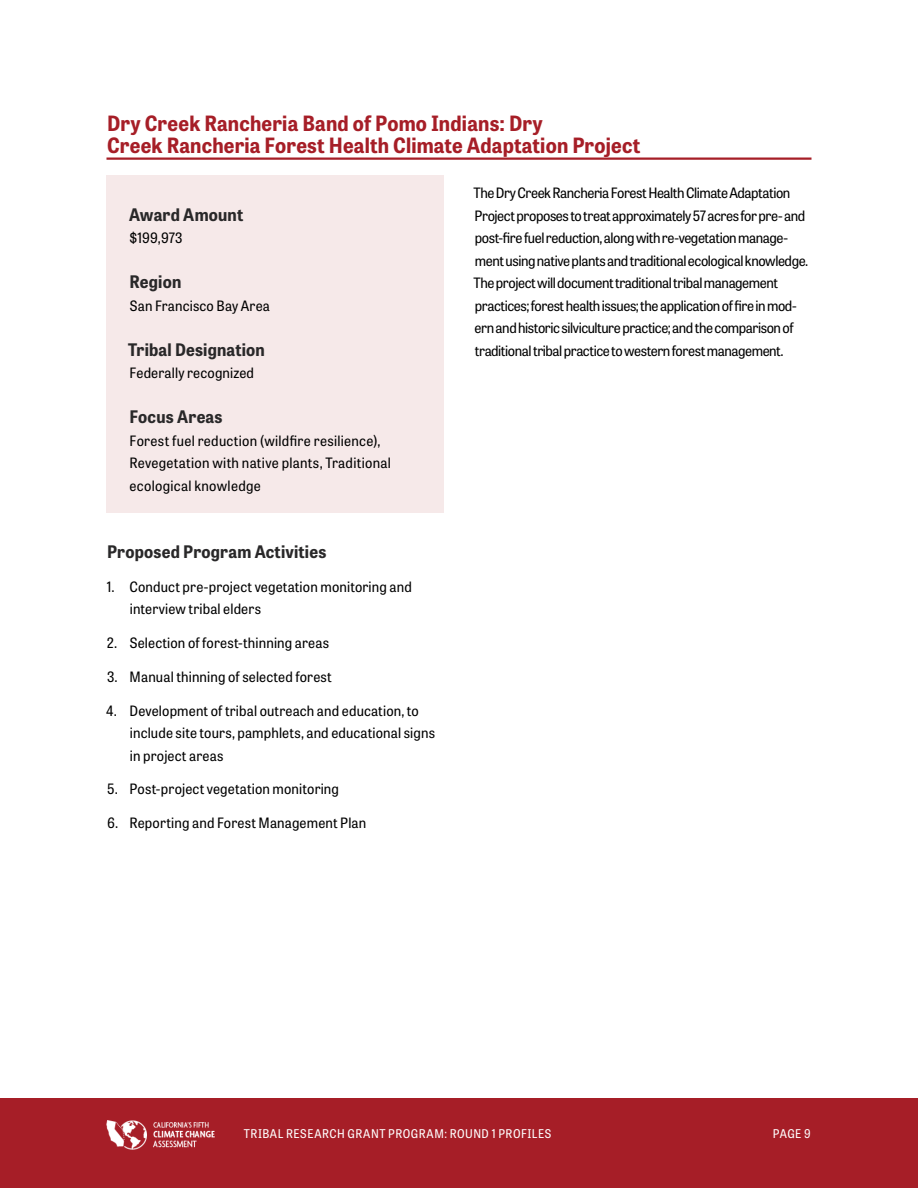
<style>
.page{position:relative;width:918px;height:1188px;background:#fff}
.page>*{position:absolute;margin:0;border:0;box-sizing:border-box;transform-origin:0 0}
._0_-_Header_2{font:700 21px/22.5px "Tablet Gothic Narrow";letter-spacing:.01em;color:#a61e27}
._0_-_Header_3{font:700 17.25px "Tablet Gothic Narrow";letter-spacing:.01em;color:#292829}
._0_-_First_Paragraph{font:14.25px/22.5px "Tablet Gothic Narrow";letter-spacing:-.03em;color:#000}
._0_-_First_Paragraph-2{font:14.25px/22.5px "Tablet Gothic Narrow";color:#000}
._0_-_First_Paragraph-3{font:14.25px/22.5px "Tablet Gothic Narrow";letter-spacing:.02em;color:#000}
.t1{font:12px "Tablet Gothic Narrow";letter-spacing:.04em;color:#fff}
</style>
<div class="page">
<div style="left:0;top:1098px;width:918px;height:90px;background:#a61e27"></div>
<img style="left:106px;top:1120px;width:108px;height:30px">
<div style="left:106px;top:176px;width:338px;height:337px;background:#f6e9e9"></div>
<hr style="left:106px;top:158px;width:706px;height:2px;background:#a61e27">
<h2 class="_0_-_Header_2" style="left:107px;top:111px;width:535px">Dry Creek Rancheria Band of Pomo Indians: Dry<br>Creek Rancheria Forest Health Climate Adaptation Project</h2>
<h3 class="_0_-_Header_3" style="left:129px;top:202px;width:116px">Award Amount</h3>
<p class="_0_-_First_Paragraph-2" style="left:129px;top:226px;width:55px">$199,973</p>
<h3 class="_0_-_Header_3" style="left:130px;top:270px;width:53px">Region</h3>
<p class="_0_-_First_Paragraph-2" style="left:130px;top:294px;width:142px">San Francisco Bay Area</p>
<h3 class="_0_-_Header_3" style="left:128px;top:337px;width:138px">Tribal Designation</h3>
<p class="_0_-_First_Paragraph-2" style="left:130px;top:361px;width:126px">Federally recognized</p>
<h3 class="_0_-_Header_3" style="left:130px;top:405px;width:95px">Focus Areas</h3>
<p class="_0_-_First_Paragraph-3" style="left:130px;top:429px;width:263px">Forest fuel reduction (wildfire resilience),<br>Revegetation with native plants, Traditional ecological knowledge</p>
<h3 class="_0_-_Header_3" style="left:107px;top:540px;width:221px">Proposed Program Activities</h3>
<p class="_0_-_First_Paragraph-2" style="left:130px;top:575px;width:283px;text-indent:-23px">1. Conduct pre-project vegetation monitoring and interview tribal elders</p>
<p class="_0_-_First_Paragraph-2" style="left:107px;top:631px;width:224px">2. Selection of forest-thinning areas</p>
<p class="_0_-_First_Paragraph-2" style="left:107px;top:665px;width:226px">3. Manual thinning of selected forest</p>
<p class="_0_-_First_Paragraph-2" style="left:130px;top:699px;width:307px;text-indent:-24px">4. Development of tribal outreach and education, to include site tours, pamphlets, and educational signs in project areas</p>
<p class="_0_-_First_Paragraph-2" style="left:107px;top:777px;width:233px">5. Post-project vegetation monitoring</p>
<p class="_0_-_First_Paragraph-2" style="left:107px;top:811px;width:261px">6. Reporting and Forest Management Plan</p>
<p class="_0_-_First_Paragraph" style="left:473px;top:181px;width:336px">The Dry Creek Rancheria Forest Health Climate Adaptation Project proposes to treat approximately 57 acres for pre- and post-fire fuel reduction, along with re-vegetation manage&shy;ment using native plants and traditional ecological knowledge.<br>The project will document traditional tribal management practices; forest health issues; the application of fire in mod&shy;ern and historic silviculture practice; and the comparison of traditional tribal practice to western forest management.</p>
<p class="t1" style="left:244px;top:1125px;width:309px">TRIBAL RESEARCH GRANT PROGRAM: ROUND 1 PROFILES</p>
<p class="t1" style="left:773px;top:1125px;width:39px">PAGE 9</p>
</div>
